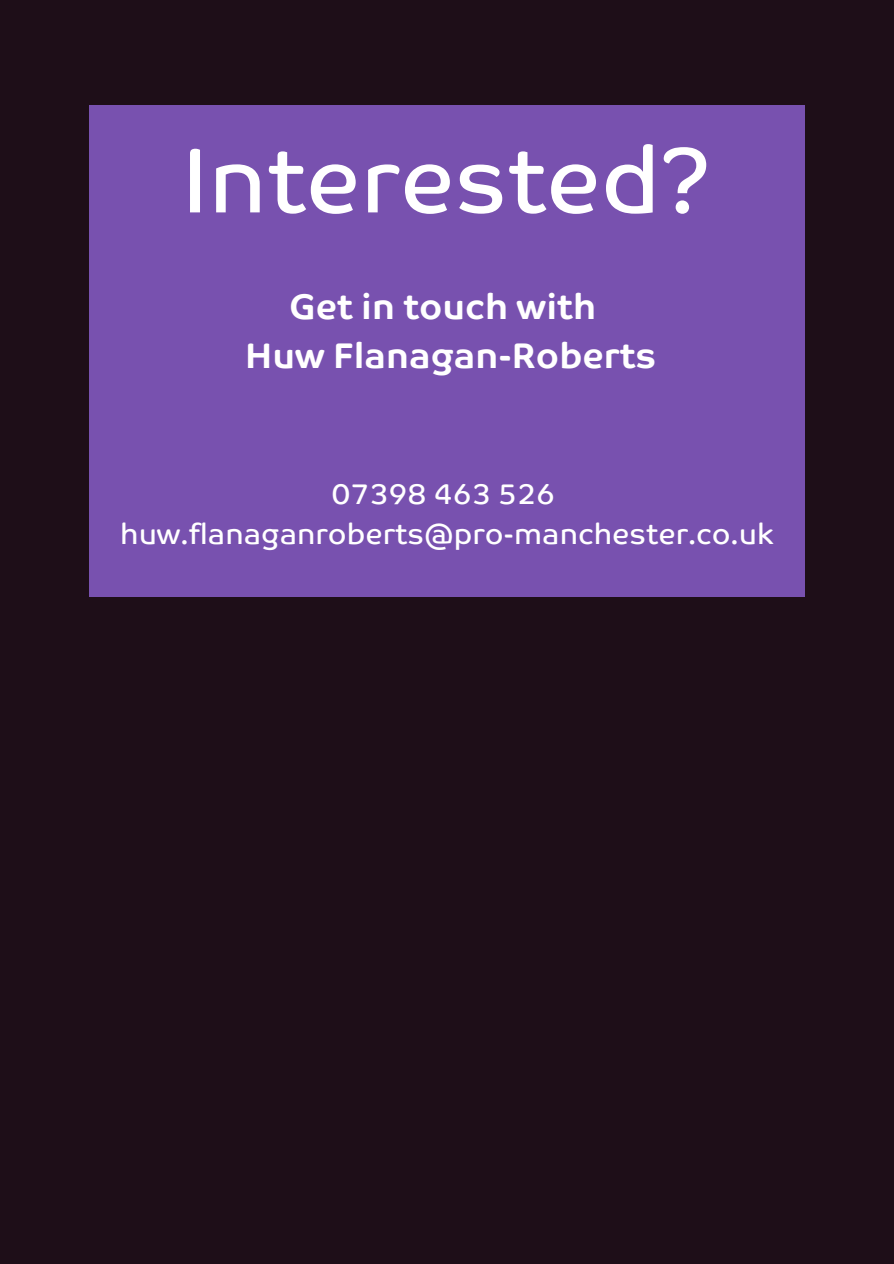
<style>
.page{position:relative;width:894px;height:1264px;background:#fff}
.page>*{position:absolute;margin:0;border:0;box-sizing:border-box;transform-origin:0 0}
.t1{font:92.7px "Co Text Corp";color:#fff}
.t2{font:700 35.7px/49.5px "Co Text Corp";color:#fff;text-align:center}
.t3{font:29.25px "Co Text Corp";color:#fff}
</style>
<div class="page">
<div style="left:0;top:0;width:893px;height:1263px;background:#1e0e18"></div>
<div style="left:89px;top:106px;width:715px;height:490px;background:#7851af"></div>
<h1 class="t1" style="left:181px;top:127px;width:532px">Interested?</h1>
<p class="t2" style="left:245px;top:282px;width:413px">Get in touch with<br>Huw Flanagan-Roberts</p>
<p class="t3" style="left:331px;top:477px;width:225px">07398 463 526</p>
<h2 class="t3" style="left:120px;top:517px;width:654px">huw.flanaganroberts@pro-manchester.co.uk</h2>
</div>
